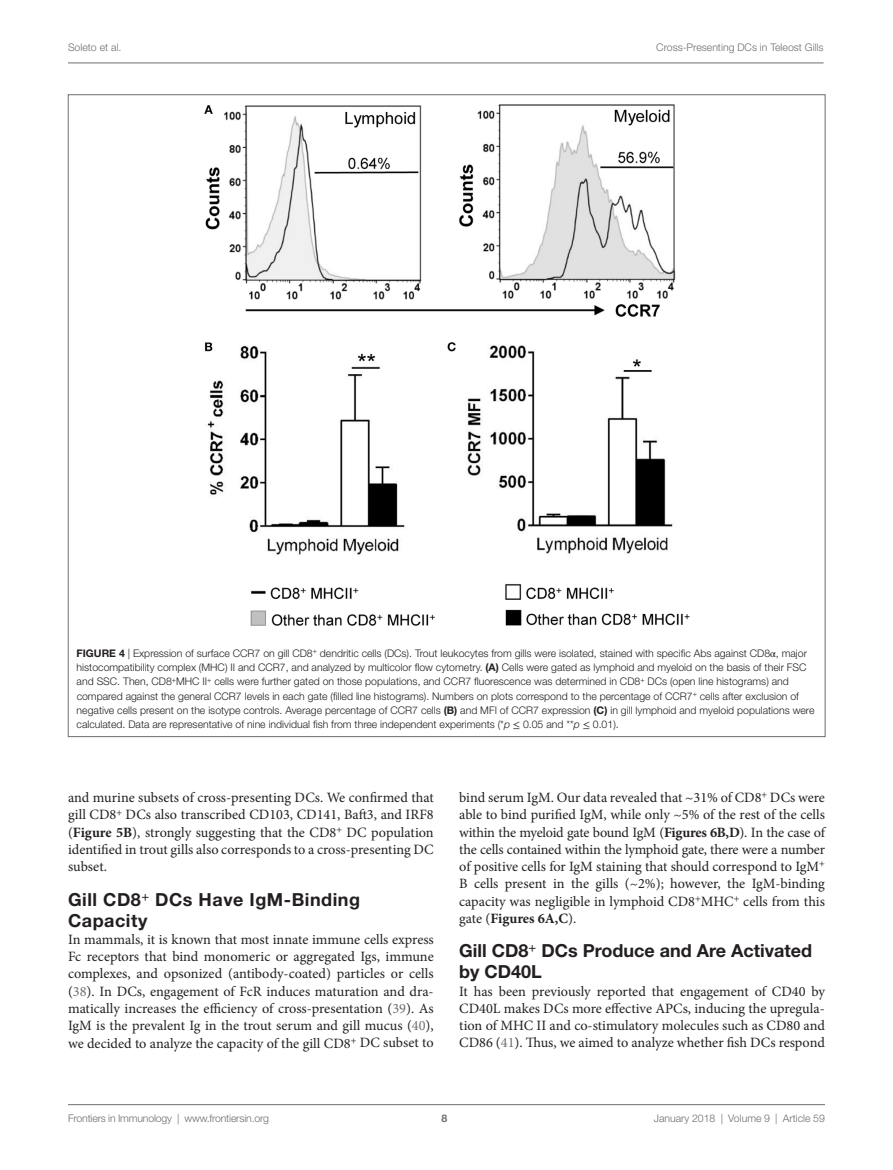
<style>
.page{position:relative;width:893px;height:1170px;background:#fff}
.page>*{position:absolute;margin:0;border:0;box-sizing:border-box;transform-origin:0 0}
.t1{font:700 18px/21px "Helvetica Neue LT Std";color:#231f20}
.t2{font:700 18px/21px "Helvetica Neue LT Std";letter-spacing:.03em;color:#231f20}
.t3{font:14.25px/17.2px "Minion Pro";color:#231f20;text-align:justify}
.t4{font:300 10.5px/14.2px "Helvetica Neue LT Std";color:#231f20}
.t5{font:300 10.5px "Helvetica Neue LT Std";color:#6c6d70}
.t6{font:700 10.5px "Helvetica Neue LT Std";color:#6c6d70}
.s1{font-weight:700}
.s2{font-family:"STIX General";font-weight:400}
.s3{font-style:italic}
.s4{color:#6c6d70}
</style>
<div class="page">
<img style="left:204px;top:104px;width:486px;height:522px">
<hr style="left:68px;top:63px;width:756px;height:1px;background:#6c6d70">
<hr style="left:68px;top:1104px;width:757px;height:1px;background:#6c6d70">
<p class="t5" style="left:68px;top:41px;width:55px">Soleto et al.</p>
<p class="t5" style="left:656px;top:41px;width:169px">Cross-Presenting DCs in Teleost Gills</p>
<p class="t4" style="left:77px;top:645px;width:739px"><span class="s1">Figure 4</span> | Expression of surface CCR7 on gill CD8<sup>+</sup> dendritic cells (DCs). Trout leukocytes from gills were isolated, stained with specific Abs against CD8<span class="s2">α</span>, major histocompatibility complex (MHC) II and CCR7, and analyzed by multicolor flow cytometry. <span class="s1">(A)</span> Cells were gated as lymphoid and myeloid on the basis of their FSC and SSC. Then, CD8<sup>+</sup>MHC II<sup>+</sup> cells were further gated on those populations, and CCR7 fluorescence was determined in CD8<sup>+</sup> DCs (open line histograms) and compared against the general CCR7 levels in each gate (filled line histograms). Numbers on plots correspond to the percentage of CCR7<sup>+</sup> cells after exclusion of negative cells present on the isotype controls. Average percentage of CCR7 cells <span class="s1">(B)</span> and MFI of CCR7 expression <span class="s1">(C)</span> in gill lymphoid and myeloid populations were calculated. Data are representative of nine individual fish from three independent experiments (*<span class="s3">p</span> <span class="s2">≤</span> 0.05 and **<span class="s3">p</span> <span class="s2">≤</span> 0.01).</p>
<p class="t3" style="left:68px;top:788px;width:367px">and murine subsets of cross-presenting DCs. We confirmed that gill CD8<sup>+</sup> DCs also transcribed CD103, CD141, Baft3, and IRF8 (<span class="s1">Figure 5B</span>), strongly suggesting that the CD8<sup>+</sup> DC population identified in trout gills also corresponds to a cross-presenting DC subset.</p>
<p class="t2" style="left:68px;top:888px;width:294px">Gill CD8<sup>+</sup> DCs Have IgM-Binding<br>Capacity</p>
<p class="t3" style="left:68px;top:930px;width:367px">In mammals, it is known that most innate immune cells express Fc receptors that bind monomeric or aggregated Igs, immune complexes, and opsonized (antibody-coated) particles or cells (<span class="s4">38</span>). In DCs, engagement of FcR induces maturation and dra&shy;matically increases the efficiency of cross-presentation (<span class="s4">39</span>). As IgM is the prevalent Ig in the trout serum and gill mucus (<span class="s4">40</span>), we decided to analyze the capacity of the gill CD8<sup>+</sup> DC subset to</p>
<p class="t3" style="left:459px;top:788px;width:367px">bind serum IgM. Our data revealed that ~31% of CD8<sup>+</sup> DCs were able to bind purified IgM, while only ~5% of the rest of the cells within the myeloid gate bound IgM (<span class="s1">Figures 6B,D</span>). In the case of the cells contained within the lymphoid gate, there were a number of positive cells for IgM staining that should correspond to IgM<sup>+ </sup>B cells present in the gills (~2%); however, the IgM-binding capacity was negligible in lymphoid CD8<sup>+</sup>MHC<sup>+</sup> cells from this gate (<span class="s1">Figures 6A,C</span>).</p>
<p class="t1" style="left:459px;top:940px;width:354px">Gill CD8<sup>+</sup> DCs Produce and Are Activated by CD40L</p>
<p class="t3" style="left:459px;top:982px;width:367px">It has been previously reported that engagement of CD40 by CD40L makes DCs more effective APCs, inducing the upregula&shy;tion of MHC II and co-stimulatory molecules such as CD80 and CD86 (<span class="s4">41</span>). Thus, we aimed to analyze whether fish DCs respond</p>
<p class="t5" style="left:68px;top:1111px;width:203px">Frontiers in Immunology | www.frontiersin.org</p>
<p class="t5" style="left:654px;top:1111px;width:173px">January 2018 | Volume 9 | Article 59</p>
<p class="t6" style="left:441px;top:1111px;width:7px">8</p>
</div>
